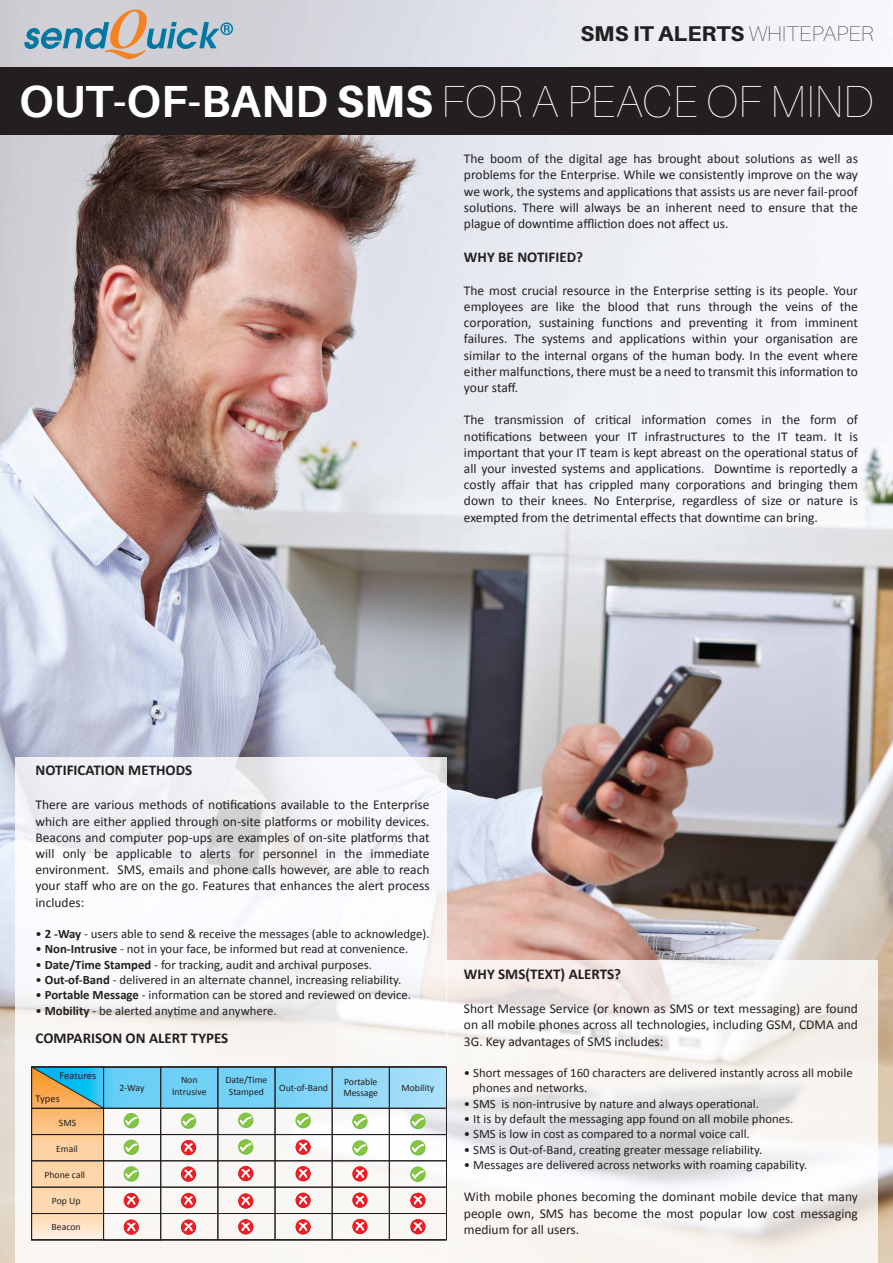
<style>
.page{position:relative;width:893px;height:1263px;background:#fff}
.page>*{position:absolute;margin:0;border:0;box-sizing:border-box;transform-origin:0 0}
.t1{font:200 45px "Aileron";color:#fff}
.t2{font:800 21.3px "Aileron";color:#231f20;scale:1.05 1}
.t3{font:700 15px "Calibri";color:#231f20}
.t4{font:13.5px/16.2px "Calibri";color:#231f20;text-align:justify}
.t5{font:12.75px/15.3px "Calibri";color:#231f20}
.t6{font:10.5px "Calibri";color:#231f20}
.t7{font:9.75px/11.7px "Calibri";color:#231f20;text-align:center}
.s1{font-weight:200}
.s2{font-weight:700}
.s3{font-weight:800}
</style>
<div class="page">
<img style="left:0;top:0;width:893px;height:1263px">
<div style="left:0;top:68px;width:893px;height:67px;background:#231f20"></div>
<svg style="left:15px;top:757px;width:432px;height:506px"></svg>
<svg style="left:24px;top:10px;width:209px;height:49px;background:#aebac0"></svg>
<svg style="left:447px;top:960px;width:431px;height:303px;fill:#f7f4f0"></svg>
<svg style="left:31px;top:1066px;width:415px;height:174px"></svg>
<h2 class="t2" style="left:580px;top:22px;width:281px">SMS IT ALERTS <span class="s1">WHITEPAPER</span></h2>
<h1 class="t1" style="left:19px;top:77px;width:856px"><span class="s2">OUT-OF-BAND</span> <span class="s3">SMS</span> FOR A PEACE OF MIND</h1>
<p class="t4" style="left:464px;top:150px;width:396px">The boom of the digital age has brought about solutions as well as problems for the Enterprise. While we consistently improve on the way we work, the systems and applications that assists us are never fail-proof solutions. There will always be an inherent need to ensure that the plague of downtime affliction does not affect us.</p>
<p class="t3" style="left:464px;top:247px;width:121px">WHY BE NOTIFIED?</p>
<p class="t4" style="left:464px;top:282px;width:396px">The most crucial resource in the Enterprise setting is its people. Your employees are like the blood that runs through the veins of the corporation, sustaining functions and preventing it from imminent failures. The systems and applications within your organisation are similar to the internal organs of the human body. In the event where either malfunctions, there must be a need to transmit this information to your staff.</p>
<p class="t4" style="left:464px;top:411px;width:396px">The transmission of critical information comes in the form of notifications between your IT infrastructures to the IT team. It is important that your IT team is kept abreast on the operational status of all your invested systems and applications. Downtime is reportedly a costly affair that has crippled many corporations and bringing them down to their knees. No Enterprise, regardless of size or nature is exempted from the detrimental effects that downtime can bring.</p>
<p class="t3" style="left:36px;top:760px;width:158px">NOTIFICATION METHODS</p>
<p class="t4" style="left:36px;top:796px;width:396px">There are various methods of notifications available to the Enterprise which are either applied through on-site platforms or mobility devices.<br>Beacons and computer pop-ups are examples of on-site platforms that will only be applicable to alerts for personnel in the immediate environment. SMS, emails and phone calls however, are able to reach your staff who are on the go. Features that enhances the alert process includes:</p>
<p class="t5" style="left:36px;top:926px;width:396px">• <span class="s2">2 -Way</span> - users able to send &amp; receive the messages (able to acknowledge).</p>
<p class="t5" style="left:36px;top:941px;width:374px">• <span class="s2">Non-Intrusive</span> - not in your face, be informed but read at convenience.</p>
<p class="t5" style="left:36px;top:956px;width:338px">• <span class="s2">Date/Time Stamped</span> - for tracking, audit and archival purposes.</p>
<p class="t5" style="left:36px;top:972px;width:367px">• <span class="s2">Out-of-Band</span> - delivered in an alternate channel, increasing reliability.</p>
<p class="t5" style="left:36px;top:987px;width:377px">• <span class="s2">Portable Message</span> - information can be stored and reviewed on device.</p>
<p class="t5" style="left:36px;top:1002px;width:243px">• <span class="s2">Mobility</span> - be alerted anytime and anywhere.</p>
<p class="t3" style="left:36px;top:1028px;width:194px">COMPARISON ON ALERT TYPES</p>
<p class="t6" style="left:60px;top:1068px;width:38px">Features</p>
<p class="t6" style="left:36px;top:1091px;width:26px">Types</p>
<p class="t7" style="left:59px;top:1117px;width:19px">SMS</p>
<p class="t7" style="left:56px;top:1143px;width:23px">Email</p>
<p class="t7" style="left:44px;top:1169px;width:42px">Phone call</p>
<p class="t7" style="left:52px;top:1195px;width:30px">Pop Up</p>
<p class="t7" style="left:52px;top:1221px;width:31px">Beacon</p>
<p class="t7" style="left:119px;top:1081px;width:27px">2-Way</p>
<p class="t7" style="left:172px;top:1074px;width:36px">Non<br>Intrusive</p>
<p class="t7" style="left:225px;top:1074px;width:43px">Date/Time<br>Stamped</p>
<p class="t7" style="left:279px;top:1081px;width:50px">Out-of-Band</p>
<p class="t7" style="left:343px;top:1075px;width:36px;text-align:left">Portable<br>Message</p>
<p class="t7" style="left:401px;top:1081px;width:34px">Mobility</p>
<p class="t3" style="left:464px;top:963px;width:159px">WHY SMS(TEXT) ALERTS?</p>
<p class="t4" style="left:464px;top:1000px;width:395px">Short Message Service (or known as SMS or text messaging) are found on all mobile phones across all technologies, including GSM, CDMA and 3G. Key advantages of SMS includes:</p>
<p class="t5" style="left:473px;top:1065px;width:382px;text-indent:-9px">• Short messages of 160 characters are delivered instantly across all mobile phones and networks.</p>
<p class="t5" style="left:464px;top:1095px;width:297px">• SMS is non-intrusive by nature and always operational.</p>
<p class="t5" style="left:464px;top:1111px;width:331px">• It is by default the messaging app found on all mobile phones.</p>
<p class="t5" style="left:464px;top:1126px;width:287px">• SMS is low in cost as compared to a normal voice call.</p>
<p class="t5" style="left:464px;top:1141px;width:300px">• SMS is Out-of-Band, creating greater message reliability.</p>
<p class="t5" style="left:464px;top:1157px;width:345px">• Messages are delivered across networks with roaming capability.</p>
<p class="t4" style="left:464px;top:1188px;width:395px">With mobile phones becoming the dominant mobile device that many people own, SMS has become the most popular low cost messaging medium for all users.</p>
</div>
